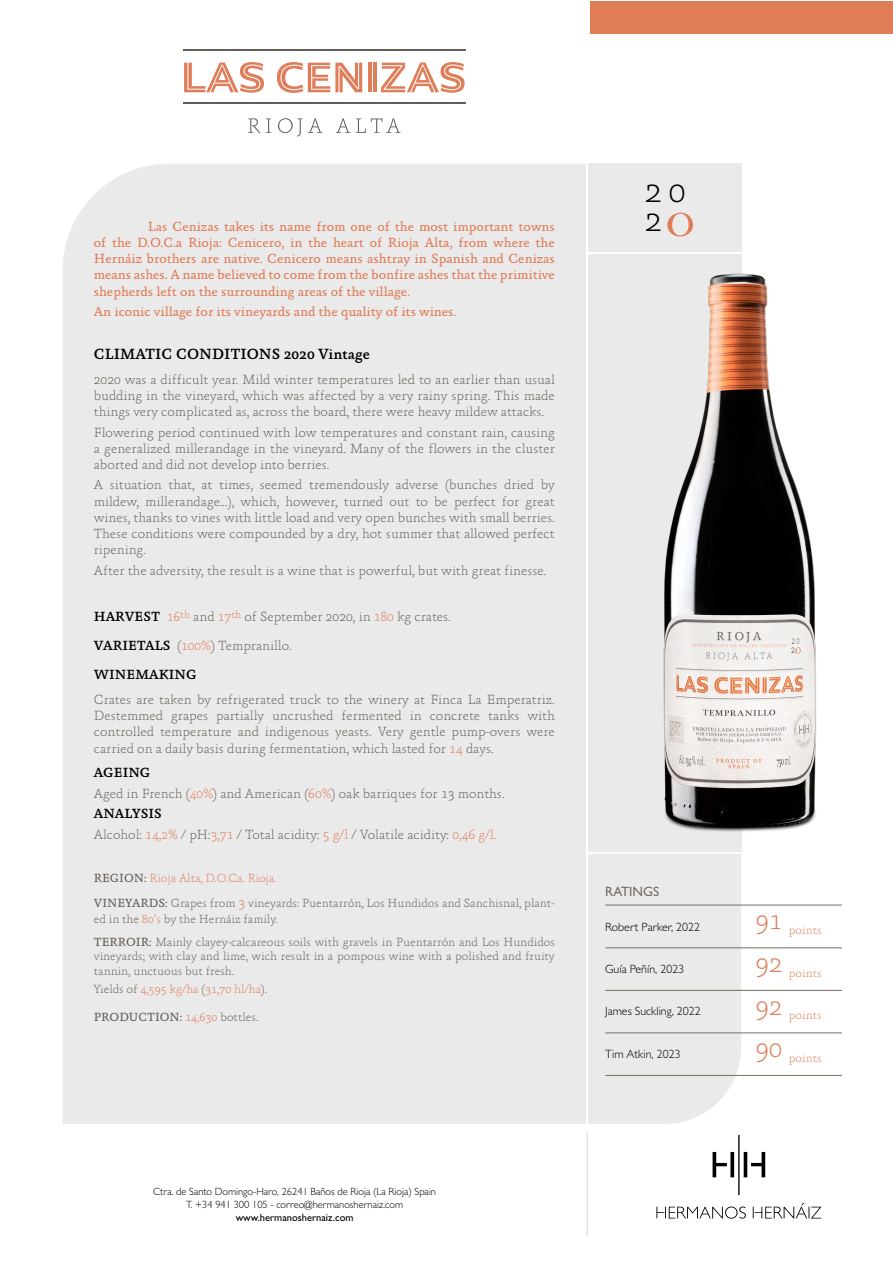
<style>
.page{position:relative;width:893px;height:1263px;background:#fff}
.page>*{position:absolute;margin:0;border:0;box-sizing:border-box;transform-origin:0 0}
.t1{font:100 34.65px/29.7px "Absara";color:#000}
.t2{font:100 27px "Absara";color:#e07d58}
.t3{font:500 15px "Absara";color:#000}
.t4{font:100 13.5px/16.2px "Absara";color:#635e58;text-align:justify}
.t5{font:13.5px/16.2px "Absara";color:#e07d58;text-align:justify}
.t6{font:500 13.5px "Gill Sans MT Pro";color:#756e64}
.t7{font:100 12px/24.8px "Absara";color:#635e58}
.t8{font:300 12px "Gill Sans MT Pro";color:#000}
.t9{font:100 12px "Absara";color:#e07d58}
.t10{font:12px "Absara";color:#635e58}
.t11{font:300 10.5px/12.6px "Gill Sans MT Pro";color:#000;text-align:center}
.t12{font:500 10.5px "Gill Sans MT Pro";color:#000}
.s1{font-weight:500;color:#000}
.s2{color:#e07d58}
.s3{font-weight:400}
.s4{font-size:13.5px;color:#e07d58}
.s5{color:#635e58}
.s6{font-weight:100;color:#e07d58}
.s7{font-weight:100}
.s8{font-family:"Bodoni Sev ITC Book SC";font-weight:400;font-size:52.05px;color:#e07d58}
</style>
<div class="page">
<svg style="left:656px;top:1203px;width:165px;height:16px"></svg>
<svg style="left:713px;top:1135px;width:52px;height:60px"></svg>
<div style="left:63px;top:164px;width:523px;height:960px;background:#eaeaea"></div>
<div style="left:588px;top:854px;width:153px;height:270px;background:#eaeaea"></div>
<svg style="left:277px;top:62px;width:85px;height:31px"></svg>
<hr style="left:369px;top:63px;width:3px;height:29px;background:#e07d58">
<hr style="left:373px;top:63px;width:3px;height:29px;background:#e07d58">
<svg style="left:381px;top:62px;width:84px;height:31px"></svg>
<svg style="left:184px;top:62px;width:80px;height:31px"></svg>
<hr style="left:183px;top:49px;width:282px;height:1px;background:#635e58">
<hr style="left:183px;top:102px;width:282px;height:2px;background:#635e58">
<svg style="left:248px;top:118px;width:12px;height:15px"></svg>
<svg style="left:266px;top:118px;width:5px;height:15px"></svg>
<svg style="left:278px;top:118px;width:44px;height:18px"></svg>
<svg style="left:336px;top:118px;width:14px;height:15px"></svg>
<svg style="left:356px;top:118px;width:45px;height:15px"></svg>
<div style="left:588px;top:164px;width:153px;height:88px;background:#eaeaea"></div>
<div style="left:590px;top:1px;width:302px;height:32px;background:#e07d58"></div>
<hr style="left:587px;top:1132px;width:1px;height:104px;background:#e3e3e3">
<div style="left:588px;top:254px;width:153px;height:598px;background:#eaeaea"></div>
<img style="left:663px;top:267px;width:154px;height:570px">
<hr style="left:605px;top:990px;width:237px;height:1px;background:#756e64">
<hr style="left:605px;top:1033px;width:237px;height:1px;background:#756e64">
<hr style="left:605px;top:1075px;width:237px;height:1px;background:#756e64">
<hr style="left:605px;top:947px;width:237px;height:1px;background:#756e64">
<hr style="left:605px;top:905px;width:237px;height:1px;background:#756e64">
<p class="t5" style="left:94px;top:218px;width:462px;text-indent:54px">Las Cenizas takes its name from one of the most important towns of the D.O.C.a Rioja: Cenicero, in the heart of Rioja Alta, from where the Hernáiz brothers are native. Cenicero means ashtray in Spanish and Cenizas means ashes. A name believed to come from the bonfire ashes that the primitive shepherds left on the surrounding areas of the village.</p>
<p class="t5" style="left:94px;top:304px;width:364px">An iconic village for its vineyards and the quality of its wines.</p>
<p class="t3" style="left:94px;top:345px;width:278px">CLIMATIC CONDITIONS 2020 Vintage</p>
<p class="t4" style="left:94px;top:371px;width:462px">2020 was a difficult year. Mild winter temperatures led to an earlier than usual budding in the vineyard, which was affected by a very rainy spring. This made things very complicated as, across the board, there were heavy mildew attacks.</p>
<p class="t4" style="left:94px;top:424px;width:462px">Flowering period continued with low temperatures and constant rain, causing a generalized millerandage in the vineyard. Many of the flowers in the cluster aborted and did not develop into berries.</p>
<p class="t4" style="left:94px;top:477px;width:462px">A situation that, at times, seemed tremendously adverse (bunches dried by mildew, millerandage...), which, however, turned out to be perfect for great wines, thanks to vines with little load and very open bunches with small berries.<br>These conditions were compounded by a dry, hot summer that allowed perfect ripening.</p>
<p class="t4" style="left:94px;top:562px;width:454px">After the adversity, the result is a wine that is powerful, but with great finesse.</p>
<p class="t4" style="left:94px;top:602px;width:358px;line-height:29px;text-align:left"><span class="s1">HARVEST</span> <span class="s2">16</span><sup>th</sup> and <span class="s2">17</span><sup>th</sup> of September 2020, in <span class="s2">180</span> kg crates.<br><span class="s1">VARIETALS</span> (<span class="s2">100%</span>) Tempranillo.<br><span class="s1">WINEMAKING</span></p>
<p class="t4" style="left:94px;top:691px;width:462px">Crates are taken by refrigerated truck to the winery at Finca La Emperatriz.<br>Destemmed grapes partially uncrushed fermented in concrete tanks with controlled temperature and indigenous yeasts. Very gentle pump-overs were carried on a daily basis during fermentation, which lasted for <span class="s2">14</span> days.</p>
<p class="t4" style="left:94px;top:763px;width:412px;line-height:20.4px;text-align:left"><span class="s1">AGEING<br></span>Aged in French (<span class="s2">40%</span>) and American (<span class="s2">60%</span>) oak barriques for 13 months.<br><span class="s1">ANALYSIS<br></span>Alcohol: <span class="s2">14,2%</span> / pH:<span class="s2">3,71</span> / Total acidity: <span class="s2">5 g/l</span> / Volatile acidity: <span class="s2">0,46 g/l.</span></p>
<p class="t7" style="left:94px;top:866px;width:462px"><span class="s3">REGION:</span> <span class="s2">Rioja Alta, D.O.Ca. Rioja.<br></span><span class="s3">VINEYARDS:</span> Grapes from <span class="s4">3</span> vineyards: Puentarrón, Los Hundidos and Sanchisnal, plant-</p>
<p class="t7" style="left:94px;top:908px;width:462px;line-height:23px">ed in the <span class="s2">80’s</span> by the Hernáiz family.<br><span class="s3">TERROIR:</span> Mainly clayey-calcareous soils with gravels in Puentarrón and Los Hundidos</p>
<p class="t7" style="left:94px;top:949px;width:462px;line-height:14.4px">vineyards; with clay and lime, wich result in a pompous wine with a polished and fruity tannin, unctuous but fresh.</p>
<p class="t9" style="left:94px;top:982px;width:175px"><span class="s5">Yields of</span> 4,595 kg/ha <span class="s5">(</span>31,70 hl/ha<span class="s5">).</span></p>
<p class="t10" style="left:94px;top:1009px;width:166px">PRODUCTION: <span class="s6">14,630</span> <span class="s7">bottles.</span></p>
<h1 class="t1" style="left:644px;top:176px;width:52px">20<br>2<span class="s8">0</span></h1>
<p class="t6" style="left:605px;top:883px;width:56px">RATINGS</p>
<p class="t8" style="left:605px;top:919px;width:96px">Robert Parker, 2022</p>
<p class="t8" style="left:605px;top:962px;width:81px">Guía Peñín, 2023</p>
<p class="t8" style="left:605px;top:1004px;width:97px">James Suckling, 2022</p>
<p class="t8" style="left:605px;top:1046px;width:77px">Tim Atkin, 2023</p>
<p class="t11" style="left:153px;top:1185px;width:284px">Ctra. de Santo Domingo-Haro, 26241 Baños de Rioja (La Rioja) Spain<br>T. +34 941 300 105 - correo@hermanoshernaiz.com</p>
<p class="t12" style="left:236px;top:1211px;width:119px">www.hermanoshernaiz.com</p>
<h2 class="t2" style="left:755px;top:905px;width:28px">91</h2>
<p class="t9" style="left:789px;top:923px;width:34px">points</p>
<h2 class="t2" style="left:755px;top:947px;width:28px">92</h2>
<p class="t9" style="left:789px;top:965px;width:34px">points</p>
<h2 class="t2" style="left:755px;top:990px;width:28px">92</h2>
<p class="t9" style="left:789px;top:1008px;width:34px">points</p>
<h2 class="t2" style="left:755px;top:1032px;width:28px">90</h2>
<p class="t9" style="left:789px;top:1050px;width:34px">points</p>
</div>
